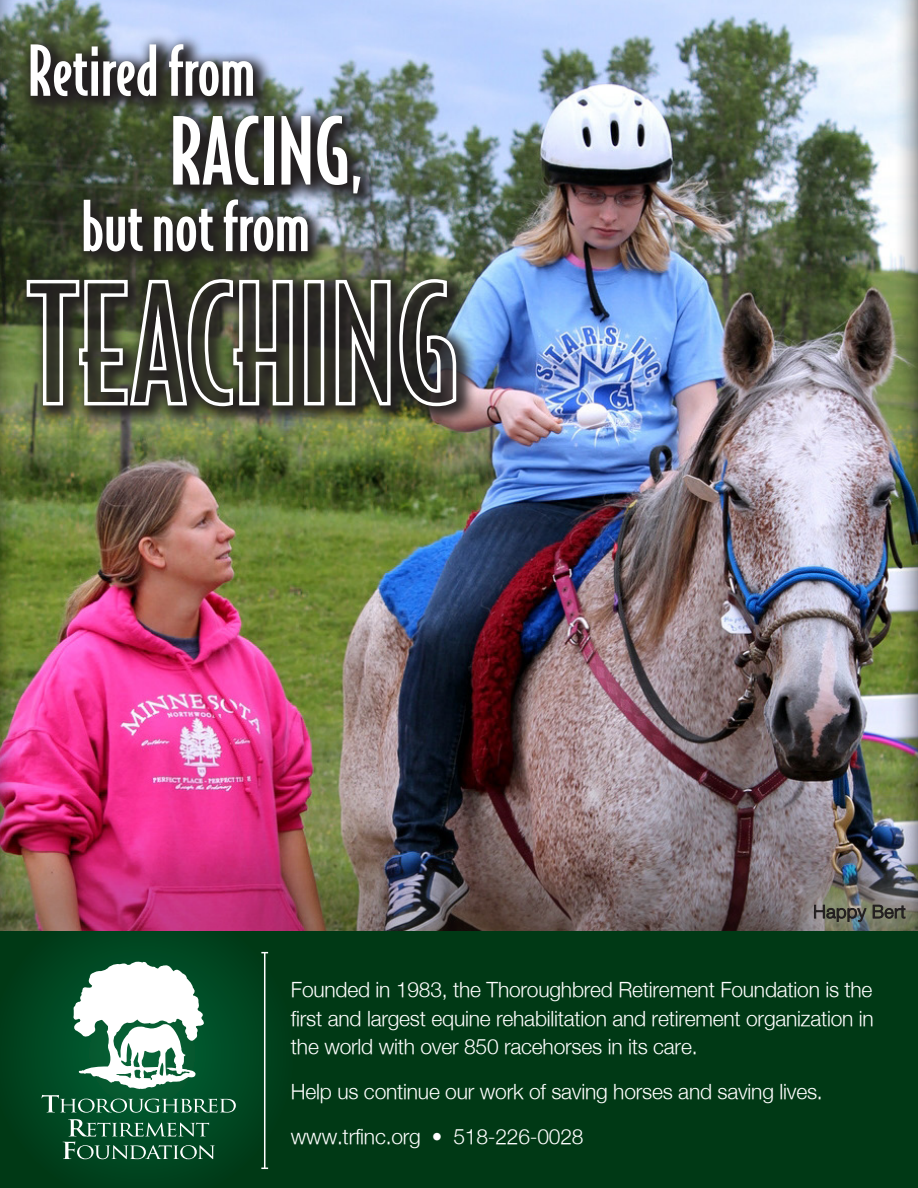
<style>
.page{position:relative;width:918px;height:1188px;background:#fff}
.page>*{position:absolute;margin:0;border:0;box-sizing:border-box;transform-origin:0 0}
.t1{font:500 88.8px "Bodega Sans";color:#fff}
.t2{font:500 66.6px "Bodega Sans";color:#fff}
.t3{font:300 21px/28.5px "Helvetica Neue";letter-spacing:-.01em;color:#fff;text-align:justify}
.s1{font-size:62.7px}
</style>
<div class="page">
<div style="left:0;top:0;width:918px;height:1003px;background:#231f20;opacity:.75"></div>
<img style="left:15px;top:34px;width:462px;height:393px">
<svg style="left:25px;top:277px;width:269px;height:131px"></svg>
<div style="left:304px;top:280px;width:20px;height:125px;border:3px solid #fff"></div>
<svg style="left:334px;top:278px;width:58px;height:130px"></svg>
<svg style="left:398px;top:277px;width:60px;height:131px"></svg>
<div style="left:0;top:818px;width:918px;height:363px;background:#231f20;opacity:.25"></div>
<div style="left:0;top:932px;width:918px;height:256px;background:#003915"></div>
<svg style="left:63px;top:1119px;width:152px;height:40px"></svg>
<svg style="left:42px;top:962px;width:194px;height:151px;background:#5f9178"></svg>
<hr style="left:264px;top:953px;width:1px;height:215px;background:#fff">
<p class="t2" style="left:28px;top:31px;width:229px">Retired from</p>
<p class="t1" style="left:169px;top:98px;width:194px">RACING<span class="s1">,</span></p>
<p class="t2" style="left:81px;top:186px;width:231px">but not from</p>
<p class="t3" style="left:291px;top:975px;width:584px">Founded in 1983, the Thoroughbred Retirement Foundation is the first and largest equine rehabilitation and retirement organization in the world with over 850 racehorses in its care.</p>
<p class="t3" style="left:291px;top:1077px;width:533px">Help us continue our work of saving horses and saving lives.</p>
<p class="t3" style="left:291px;top:1122px;width:294px">www.trfinc.org • 518-226-0028</p>
</div>
